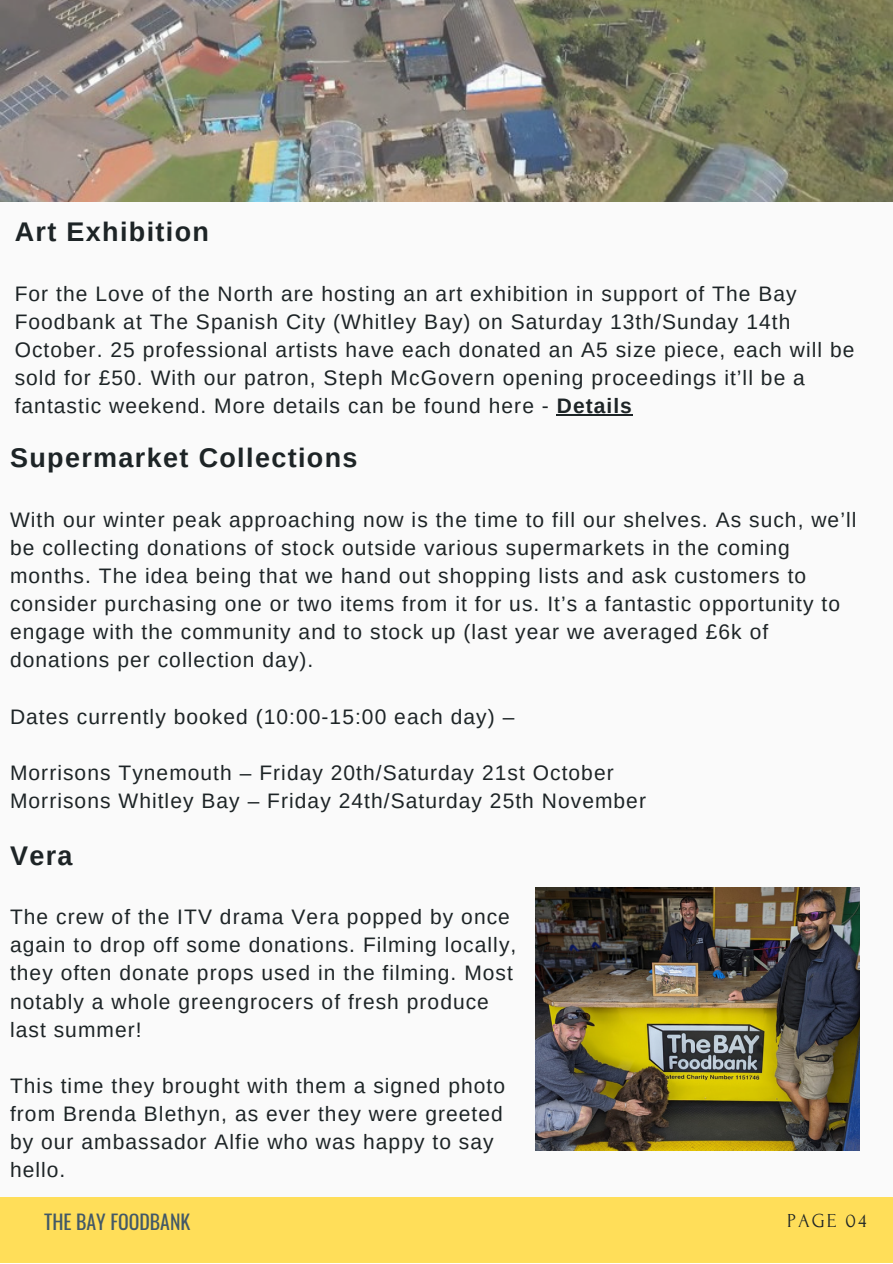
<style>
.page{position:relative;width:893px;height:1264px;background:#fff}
.page>*{position:absolute;margin:0;border:0;box-sizing:border-box;transform-origin:0 0}
.t1{font:700 27px "Arimo";letter-spacing:.05em;color:#1d2426}
.t2{font:21px/28px "Arimo";letter-spacing:.05em;color:#1d2426}
.t3{font:19.8px "Oswald";color:#435967}
.t4{font:19.8px "Forum";letter-spacing:.1em;color:#1d2426}
.s1{font-weight:700}
</style>
<div class="page">
<div style="left:0;top:0;width:892px;height:1262px;background:#fafafa"></div>
<img style="left:0;top:0;width:892px;height:201px">
<div style="left:0;top:1196px;width:892px;height:66px;background:#ffde59"></div>
<hr style="left:557px;top:414px;width:76px;height:1px;background:#1d2426">
<img style="left:535px;top:887px;width:323px;height:263px">
<p class="t1" style="left:15px;top:216px;width:196px">Art Exhibition</p>
<p class="t2" style="left:15px;top:279px;width:841px">For the Love of the North are hosting an art exhibition in support of The Bay Foodbank at The Spanish City (Whitley Bay) on Saturday 13th/Sunday 14th October. 25 professional artists have each donated an A5 size piece, each will be sold for £50. With our patron, Steph McGovern opening proceedings it’ll be a fantastic weekend. More details can be found here - <span class="s1">Details</span></p>
<p class="t1" style="left:10px;top:442px;width:349px">Supermarket Collections</p>
<p class="t2" style="left:10px;top:505px;width:847px">With our winter peak approaching now is the time to fill our shelves. As such, we’ll be collecting donations of stock outside various supermarkets in the coming months. The idea being that we hand out shopping lists and ask customers to consider purchasing one or two items from it for us. It’s a fantastic opportunity to engage with the community and to stock up (last year we averaged £6k of donations per collection day).</p>
<p class="t2" style="left:10px;top:702px;width:506px">Dates currently booked (10:00-15:00 each day) –</p>
<p class="t2" style="left:10px;top:758px;width:605px">Morrisons Tynemouth – Friday 20th/Saturday 21st October</p>
<p class="t2" style="left:10px;top:786px;width:637px">Morrisons Whitley Bay – Friday 24th/Saturday 25th November</p>
<p class="t1" style="left:10px;top:840px;width:64px">Vera</p>
<p class="t2" style="left:10px;top:902px;width:507px">The crew of the ITV drama Vera popped by once again to drop off some donations. Filming locally, they often donate props used in the filming. Most notably a whole greengrocers of fresh produce last summer!</p>
<p class="t2" style="left:10px;top:1071px;width:496px">This time they brought with them a signed photo from Brenda Blethyn, as ever they were greeted by our ambassador Alfie who was happy to say hello.</p>
<p class="t3" style="left:44px;top:1205px;width:148px">THE BAY FOODBANK</p>
<p class="t4" style="left:787px;top:1209px;width:81px">PAGE 04</p>
</div>
